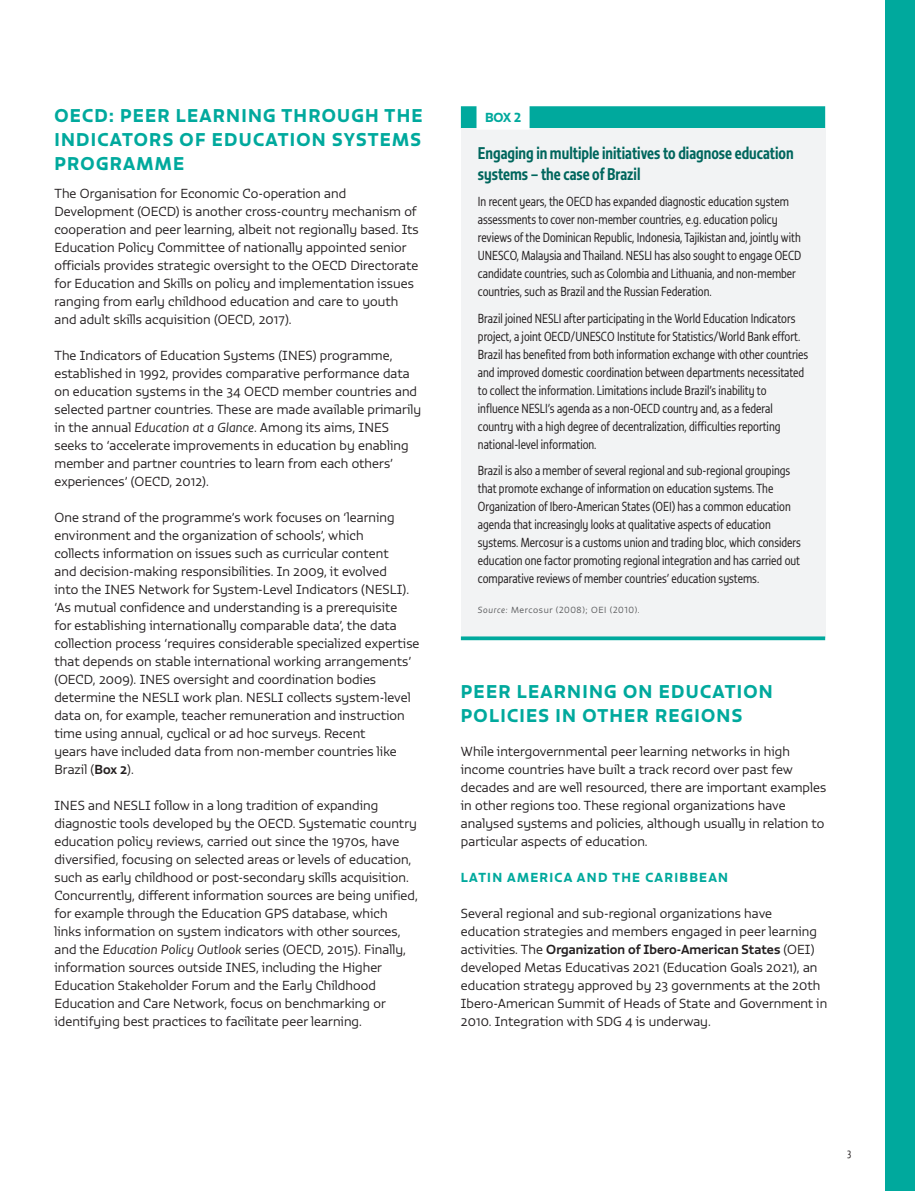
<style>
.page{position:relative;width:915px;height:1191px;background:#fff}
.page>*{position:absolute;margin:0;border:0;box-sizing:border-box;transform-origin:0 0}
.Head_1{font:18px/24px "Vita Std Bld";letter-spacing:.07em;color:#00a99d;text-align:justify}
.Box_Title{font:500 16.5px/21px "Vita Cond Std";color:#00665d}
.Body{font:300 12.75px/18px "Vita Std";letter-spacing:.005em;color:#231f20}
.Box_Title-2{font:300 12.75px/18px "Vita Cond Std";color:#231f20}
.Body-2{font:12.75px "Vita Std Bld";letter-spacing:.1em;color:#00a99d}
.Box{font:12.75px "Vita Std Bld";color:#00a99d}
.t1{font:300 10.5px "Vita Cond Std";color:#231f20}
.Note_Source{font:300 8.7px "Vita Std";letter-spacing:.07em;color:#57585a}
.s1{font-style:italic}
.s2{font-weight:500}
</style>
<div class="page">
<div style="left:884px;top:0;width:30px;height:1191px;background:#00a99d"></div>
<div style="left:460px;top:106px;width:364px;height:22px;background:#00a99d"></div>
<div style="left:460px;top:128px;width:364px;height:510px;background:#f2f3f4"></div>
<svg style="left:460px;top:636px;width:19px;height:4px"></svg>
<svg style="left:479px;top:636px;width:345px;height:4px"></svg>
<div style="left:476px;top:101px;width:53px;height:29px;background:#fff"></div>
<p class="Head_1" style="left:54px;top:103px;width:369px">OECD: PEER LEARNING THROUGH THE INDICATORS OF EDUCATION SYSTEMS PROGRAMME</p>
<p class="Body" style="left:54px;top:184px;width:365px">The Organisation for Economic Co-operation and Development (OECD) is another cross-country mechanism of cooperation and peer learning, albeit not regionally based. Its Education Policy Committee of nationally appointed senior officials provides strategic oversight to the OECD Directorate for Education and Skills on policy and implementation issues ranging from early childhood education and care to youth and adult skills acquisition (OECD, 2017).</p>
<p class="Body" style="left:54px;top:346px;width:368px">The Indicators of Education Systems (INES) programme, established in 1992, provides comparative performance data on education systems in the 34 OECD member countries and selected partner countries. These are made available primarily in the annual <span class="s1">Education at a Glance</span>. Among its aims, INES seeks to ‘accelerate improvements in education by enabling member and partner countries to learn from each others’ experiences’ (OECD, 2012).</p>
<p class="Body" style="left:54px;top:508px;width:366px">One strand of the programme’s work focuses on ‘learning environment and the organization of schools’, which<br>collects information on issues such as curricular content<br>and decision-making responsibilities. In 2009, it evolved<br>into the INES Network for System-Level Indicators (NESLI). ‘As mutual confidence and understanding is a prerequisite<br>for establishing internationally comparable data’, the data collection process ‘requires considerable specialized expertise that depends on stable international working arrangements’ (OECD, 2009). INES oversight and coordination bodies determine the NESLI work plan. NESLI collects system-level data on, for example, teacher remuneration and instruction time using annual, cyclical or ad hoc surveys. Recent<br>years have included data from non-member countries like Brazil (<span class="s2">Box 2</span>).</p>
<p class="Body" style="left:54px;top:796px;width:365px">INES and NESLI follow in a long tradition of expanding diagnostic tools developed by the OECD. Systematic country education policy reviews, carried out since the 1970s, have diversified, focusing on selected areas or levels of education, such as early childhood or post-secondary skills acquisition.<br>Concurrently, different information sources are being unified, for example through the Education GPS database, which<br>links information on system indicators with other sources, and the <span class="s1">Education Policy Outlook</span> series (OECD, 2015). Finally, information sources outside INES, including the Higher Education Stakeholder Forum and the Early Childhood Education and Care Network, focus on benchmarking or identifying best practices to facilitate peer learning.</p>
<p class="Box" style="left:485px;top:109px;width:37px">BOX 2</p>
<p class="Box_Title" style="left:477px;top:142px;width:317px">Engaging in multiple initiatives to diagnose education systems – the case of Brazil</p>
<p class="Box_Title-2" style="left:477px;top:192px;width:325px">In recent years, the OECD has expanded diagnostic education system assessments to cover non-member countries, e.g. education policy reviews of the Dominican Republic, Indonesia, Tajikistan and, jointly with UNESCO, Malaysia and Thailand. NESLI has also sought to engage OECD candidate countries, such as Colombia and Lithuania, and non-member countries, such as Brazil and the Russian Federation.</p>
<p class="Box_Title-2" style="left:477px;top:309px;width:331px">Brazil joined NESLI after participating in the World Education Indicators project, a joint OECD/UNESCO Institute for Statistics/World Bank effort.<br>Brazil has benefited from both information exchange with other countries and improved domestic coordination between departments necessitated to collect the information. Limitations include Brazil’s inability to influence NESLI’s agenda as a non-OECD country and, as a federal country with a high degree of decentralization, difficulties reporting national-level information.</p>
<p class="Box_Title-2" style="left:477px;top:461px;width:324px">Brazil is also a member of several regional and sub-regional groupings that promote exchange of information on education systems. The Organization of Ibero-American States (OEI) has a common education agenda that increasingly looks at qualitative aspects of education systems. Mercosur is a customs union and trading bloc, which considers education one factor promoting regional integration and has carried out comparative reviews of member countries’ education systems.</p>
<p class="Note_Source" style="left:477px;top:604px;width:163px"><span class="s1">Source:</span> Mercosur (2008); OEI (2010).</p>
<p class="Head_1" style="left:460px;top:679px;width:313px">PEER LEARNING ON EDUCATION<br>POLICIES IN OTHER REGIONS</p>
<p class="Body" style="left:460px;top:742px;width:367px">While intergovernmental peer learning networks in high income countries have built a track record over past few decades and are well resourced, there are important examples in other regions too. These regional organizations have analysed systems and policies, although usually in relation to particular aspects of education.</p>
<p class="Body-2" style="left:460px;top:869px;width:269px">LATIN AMERICA AND THE CARIBBEAN</p>
<p class="Body" style="left:460px;top:904px;width:368px">Several regional and sub-regional organizations have education strategies and members engaged in peer learning activities. The <span class="s2">Organization of Ibero-American States</span> (OEI) developed Metas Educativas 2021 (Education Goals 2021), an education strategy approved by 23 governments at the 20th Ibero-American Summit of Heads of State and Government in 2010. Integration with SDG 4 is underway.</p>
<p class="t1" style="left:846px;top:1146px;width:6px">3</p>
</div>
